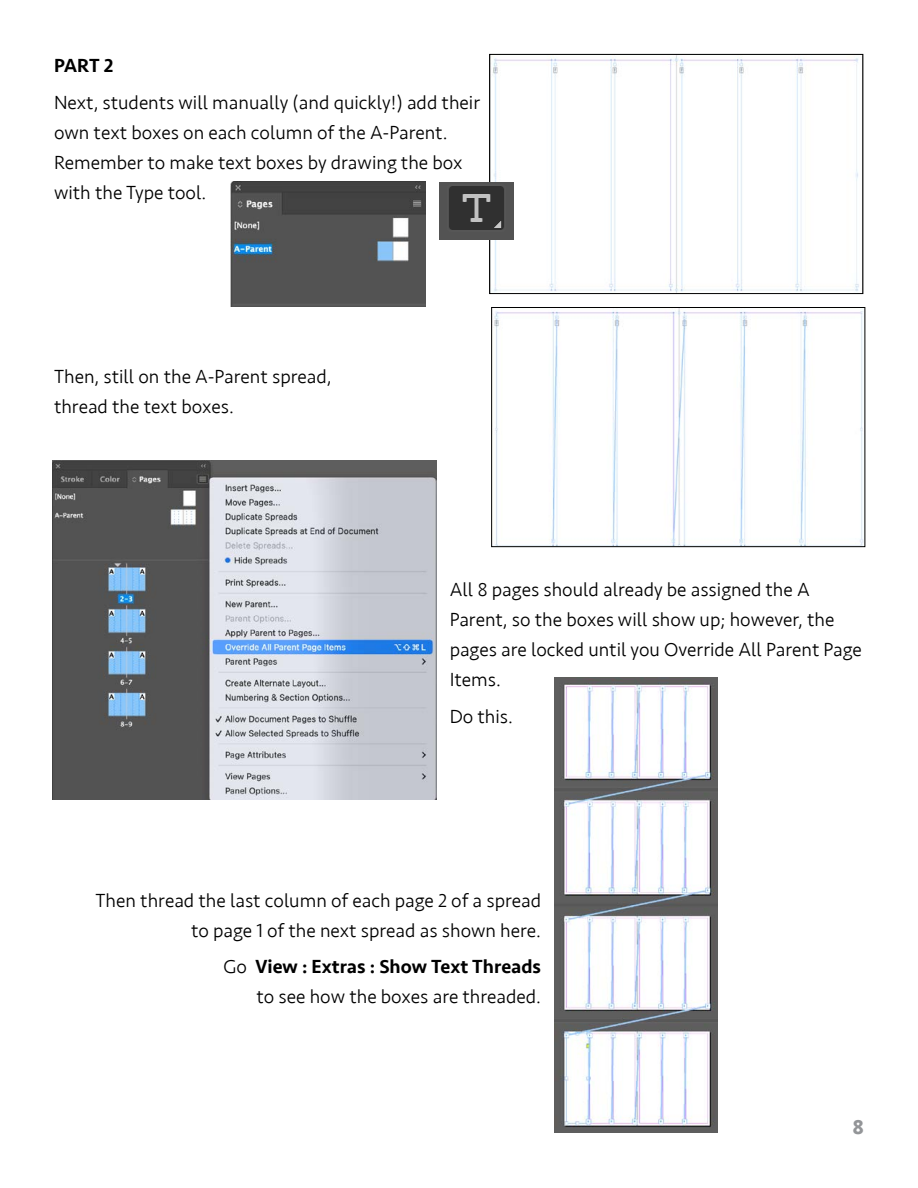
<style>
.page{position:relative;width:918px;height:1188px;background:#fff}
.page>*{position:absolute;margin:0;border:0;box-sizing:border-box;transform-origin:0 0}
.t1{font:700 21px "Seravek";color:#939598}
.t2{font:300 19.5px/30px "Seravek";color:#000}
.t3{font:500 19.5px "Seravek";color:#000}
.s1{font-weight:500}
</style>
<div class="page">
<img style="left:230px;top:181px;width:195px;height:125px">
<img style="left:491px;top:56px;width:368px;height:236px">
<div style="left:489px;top:54px;width:374px;height:240px;border:1px solid #000"></div>
<img style="left:440px;top:183px;width:74px;height:56px">
<img style="left:494px;top:309px;width:369px;height:236px">
<div style="left:491px;top:307px;width:374px;height:240px;border:1px solid #000"></div>
<img style="left:53px;top:460px;width:384px;height:340px">
<img style="left:554px;top:678px;width:164px;height:454px">
<p class="t3" style="left:54px;top:53px;width:61px">PART 2</p>
<p class="t2" style="left:54px;top:88px;width:428px">Next, students will manually (and quickly!) add their own text boxes on each column of the A-Parent.<br>Remember to make text boxes by drawing the box with the Type tool.</p>
<p class="t2" style="left:54px;top:361px;width:279px">Then, still on the A-Parent spread, thread the text boxes.</p>
<p class="t2" style="left:450px;top:575px;width:414px">All 8 pages should already be assigned the A Parent, so the boxes will show up; however, the pages are locked until you Override All Parent Page Items.</p>
<p class="t2" style="left:450px;top:702px;width:65px">Do this.</p>
<p class="t2" style="left:96px;top:886px;width:447px;text-align:right">Then thread the last column of each page 2 of a spread to page 1 of the next spread as shown here.</p>
<p class="t2" style="left:223px;top:952px;width:319px;text-align:right">Go <span class="s1">View : Extras : Show Text Threads </span>to see how the boxes are threaded.</p>
<p class="t1" style="left:852px;top:1110px;width:13px">8</p>
</div>
